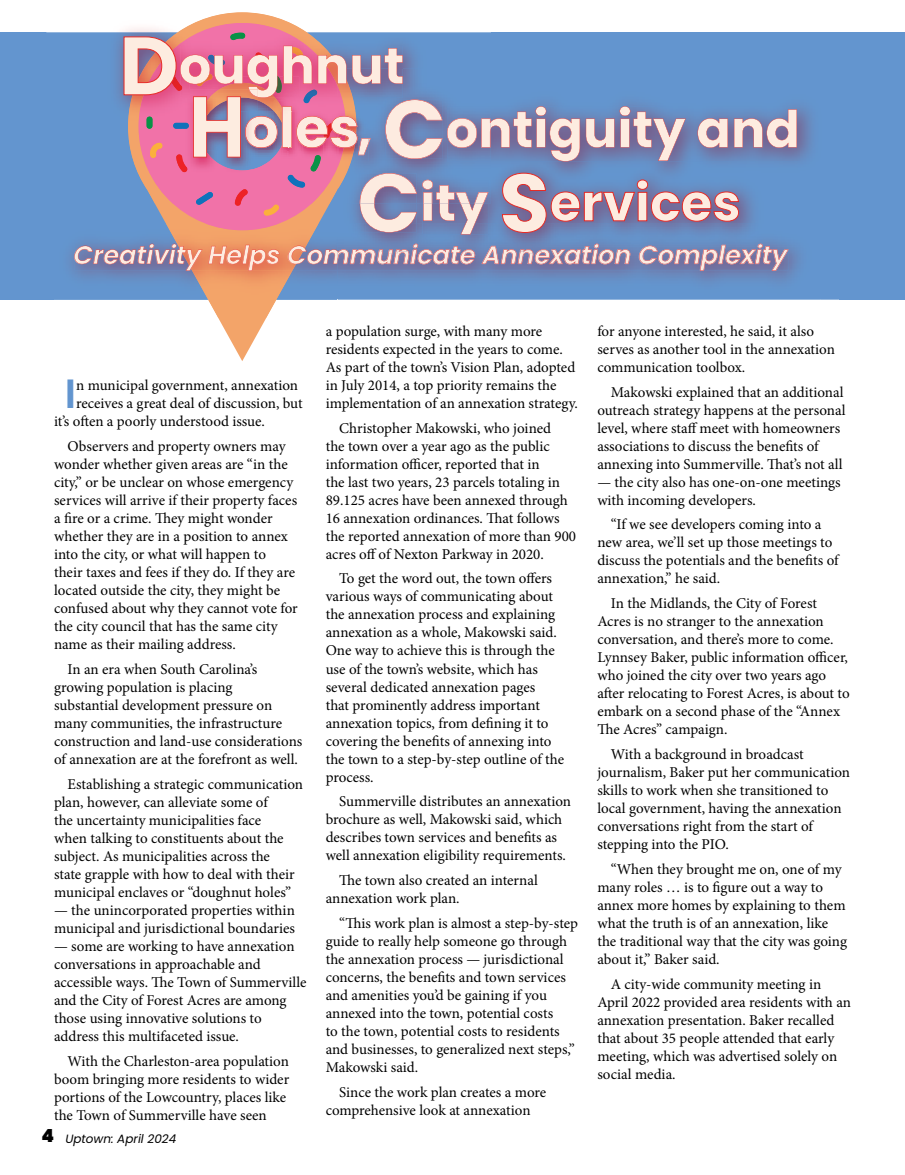
<style>
.page{position:relative;width:905px;height:1175px;background:#fff}
.page>*{position:absolute;margin:0;border:0;box-sizing:border-box;transform-origin:0 0}
.t1{font:700 51px/73.5px "Poppins";color:#fdece0}
.t2{font:600 40.8px "Poppins";color:#6295cf}
.t3{font:italic 600 25.5px "Poppins";color:#fdebe0}
.t4{font:15px/18px "Minion Pro";color:#000}
.t5{font:italic 12px "Poppins";color:#000}
.s1{font-size:82.5px}
.s2{color:#fdece0}
.s3{color:#fbe7dd}
.s4{color:#fae4da}
.s5{color:#fae2d8}
.s6{color:#fcebe0}
.s7{color:#fbe7dc}
.s8{color:#fae5db}
.s9{color:#fceadf}
.s10{font-weight:900;font-style:normal;font-size:18px}
</style>
<div class="page">
<div style="left:0;top:33px;width:904px;height:267px;background:#6395cf"></div>
<svg style="left:218px;top:318px;width:48px;height:43px"></svg>
<img style="left:54px;top:223px;width:284px;height:77px">
<img style="left:166px;top:223px;width:153px;height:95px">
<img style="left:338px;top:106px;width:500px;height:194px">
<svg style="left:74px;top:244px;width:714px;height:27px;background:#937a92"></svg>
<img style="left:413px;top:244px;width:359px;height:20px">
<img style="left:46px;top:30px;width:444px;height:78px">
<img style="left:128px;top:12px;width:162px;height:163px">
<img style="left:139px;top:23px;width:199px;height:181px">
<img style="left:230px;top:33px;width:15px;height:7px">
<svg style="left:146px;top:116px;width:6px;height:13px"></svg>
<img style="left:150px;top:143px;width:12px;height:15px">
<svg style="left:170px;top:46px;width:627px;height:188px"></svg>
<h1 class="t1" style="left:119px;top:29px;width:287px"><span class="s1">D</span>oughnut</h1>
<h1 class="t1" style="left:357px;top:93px;width:444px">, <span class="s1">C</span>ontiguity and<br><span class="s1">C</span>ity <span class="s1">S</span>ervices</h1>
<h3 class="t3" style="left:74px;top:240px;width:715px"><span class="s2">Creativity Helps Co</span>mm<span class="s3">u</span><span class="s4">n</span><span class="s5">i</span><span class="s6">c</span>at<span class="s7">e</span> <span class="s8">A</span>n<span class="s4">n</span><span class="s8">e</span><span class="s9">x</span>ation Complexity</h3>
<h2 class="t2" style="left:65px;top:370px;width:13px">I</h2>
<p class="t4" style="left:76px;top:376px;width:223px">n municipal government, annexation</p>
<p class="t4" style="left:76px;top:394px;width:228px">receives a great deal of discussion, but</p>
<p class="t4" style="left:54px;top:412px;width:212px">it’s often a poorly understood issue.</p>
<p class="t4" style="left:54px;top:437px;width:245px;text-indent:14px">Observers and property owners may wonder whether given areas are “in the city,” or be unclear on whose emergency services will arrive if their property faces a fire or a crime. They might wonder whether they are in a position to annex into the city, or what will happen to their taxes and fees if they do. If they are located outside the city, they might be confused about why they cannot vote for the city council that has the same city name as their mailing address.</p>
<p class="t4" style="left:54px;top:660px;width:250px;text-indent:14px">In an era when South Carolina’s growing population is placing<br>substantial development pressure on many communities, the infrastructure construction and land-use considerations of annexation are at the forefront as well.</p>
<p class="t4" style="left:54px;top:775px;width:250px;text-indent:14px">Establishing a strategic communication plan, however, can alleviate some of<br>the uncertainty municipalities face<br>when talking to constituents about the subject. As municipalities across the<br>state grapple with how to deal with their municipal enclaves or “doughnut holes”</p>
<p class="t4" style="left:54px;top:901px;width:242px">— the unincorporated properties within municipal and jurisdictional boundaries</p>
<p class="t4" style="left:54px;top:937px;width:254px">— some are working to have annexation conversations in approachable and accessible ways. The Town of Summerville and the City of Forest Acres are among those using innovative solutions to address this multifaceted issue.</p>
<p class="t4" style="left:54px;top:1051px;width:237px;text-indent:14px">With the Charleston-area population boom bringing more residents to wider portions of the Lowcountry, places like the Town of Summerville have seen</p>
<p class="t5" style="left:41px;top:1132px;width:136px"><span class="s10">4</span> Uptown: April 2024</p>
<p class="t4" style="left:326px;top:322px;width:254px">a population surge, with many more residents expected in the years to come.<br>As part of the town’s Vision Plan, adopted in July 2014, a top priority remains the implementation of an annexation strategy.</p>
<p class="t4" style="left:326px;top:419px;width:252px;text-indent:13px">Christopher Makowski, who joined<br>the town over a year ago as the public information officer, reported that in<br>the last two years, 23 parcels totaling in 89.125 acres have been annexed through 16 annexation ordinances. That follows the reported annexation of more than 900 acres off of Nexton Parkway in 2020.</p>
<p class="t4" style="left:326px;top:569px;width:240px;text-indent:13px">To get the word out, the town offers various ways of communicating about the annexation process and explaining annexation as a whole, Makowski said.<br>One way to achieve this is through the use of the town’s website, which has several dedicated annexation pages<br>that prominently address important annexation topics, from defining it to covering the benefits of annexing into the town to a step-by-step outline of the process.</p>
<p class="t4" style="left:326px;top:792px;width:247px;text-indent:13px">Summerville distributes an annexation brochure as well, Makowski said, which describes town services and benefits as well annexation eligibility requirements.</p>
<p class="t4" style="left:326px;top:871px;width:214px;text-indent:13px">The town also created an internal annexation work plan.</p>
<p class="t4" style="left:326px;top:914px;width:254px;text-indent:13px">“This work plan is almost a step-by-step guide to really help someone go through the annexation process — jurisdictional concerns, the benefits and town services and amenities you’d be gaining if you annexed into the town, potential costs<br>to the town, potential costs to residents and businesses, to generalized next steps,” Makowski said.</p>
<p class="t4" style="left:326px;top:1082px;width:222px;text-indent:13px">Since the work plan creates a more comprehensive look at annexation</p>
<p class="t4" style="left:597px;top:322px;width:239px">for anyone interested, he said, it also serves as another tool in the annexation communication toolbox.</p>
<p class="t4" style="left:597px;top:383px;width:250px;text-indent:14px">Makowski explained that an additional outreach strategy happens at the personal level, where staff meet with homeowners associations to discuss the benefits of annexing into Summerville. That’s not all</p>
<p class="t4" style="left:597px;top:473px;width:245px">— the city also has one-on-one meetings with incoming developers.</p>
<p class="t4" style="left:597px;top:515px;width:243px;text-indent:14px">“If we see developers coming into a new area, we’ll set up those meetings to discuss the potentials and the benefits of annexation,” he said.</p>
<p class="t4" style="left:597px;top:594px;width:254px;text-indent:14px">In the Midlands, the City of Forest Acres is no stranger to the annexation conversation, and there’s more to come.<br>Lynnsey Baker, public information officer, who joined the city over two years ago after relocating to Forest Acres, is about to embark on a second phase of the “Annex The Acres” campaign.</p>
<p class="t4" style="left:597px;top:745px;width:254px;text-indent:14px">With a background in broadcast journalism, Baker put her communication skills to work when she transitioned to local government, having the annexation conversations right from the start of stepping into the PIO.</p>
<p class="t4" style="left:597px;top:860px;width:251px;text-indent:14px">“When they brought me on, one of my many roles … is to figure out a way to annex more homes by explaining to them what the truth is of an annexation, like the traditional way that the city was going about it,” Baker said.</p>
<p class="t4" style="left:597px;top:974px;width:255px;text-indent:14px">A city-wide community meeting in April 2022 provided area residents with an annexation presentation. Baker recalled that about 35 people attended that early meeting, which was advertised solely on social media.</p>
</div>
